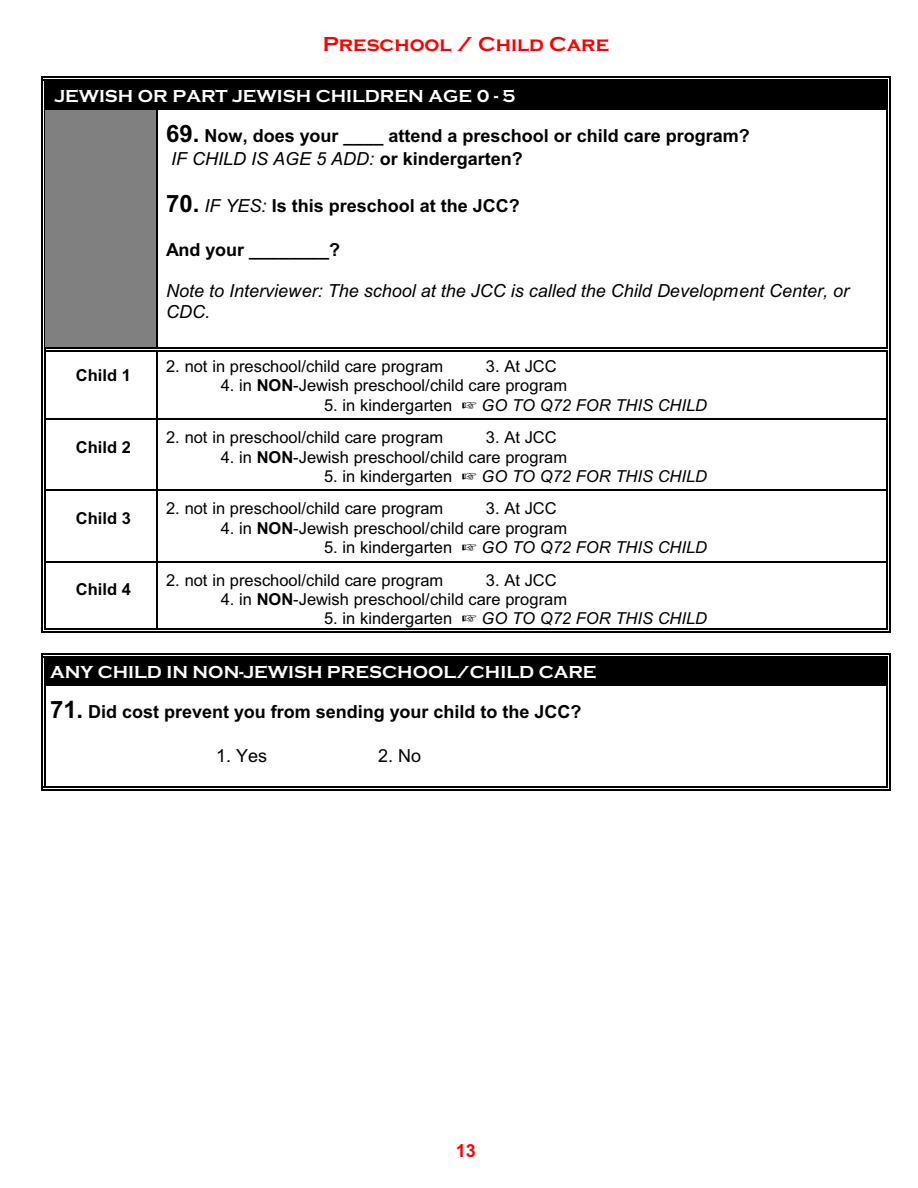
<style>
.page{position:relative;width:918px;height:1188px;background:#fff}
.page>*{position:absolute;margin:0;border:0;box-sizing:border-box;transform-origin:0 0}
.t1{font:700 21px "Copperplate Gothic";color:#f00}
.t2{font:700 18px/22.6px "Arial";color:#000}
.t3{font:italic 18px/20.9px "Arial";color:#000}
.t4{font:700 18px "Copperplate Gothic";color:#fff}
.t5{font:18px "Arial";color:#000}
.t6{font:700 18px "Arial";color:#f00}
.t7{font:16.5px "Arial";color:#000}
.t8{font:italic 16.5px "Arial";color:#000}
.t9{font:700 16.5px "Arial";letter-spacing:.005em;color:#000}
.s1{font-size:24px}
.s2{font-weight:400;font-style:italic}
.s3{font-weight:700}
</style>
<div class="page">
<hr style="left:44px;top:80px;width:1px;height:30px;background:#000">
<hr style="left:887px;top:80px;width:1px;height:30px;background:#000">
<hr style="left:44px;top:80px;width:844px;height:1px;background:#000">
<hr style="left:41px;top:77px;width:1px;height:33px;background:#000">
<hr style="left:890px;top:77px;width:1px;height:33px;background:#000">
<hr style="left:41px;top:77px;width:850px;height:1px;background:#000">
<div style="left:45px;top:81px;width:842px;height:29px;background:#000"></div>
<hr style="left:44px;top:110px;width:1px;height:237px;background:#000">
<hr style="left:41px;top:110px;width:1px;height:237px;background:#000">
<div style="left:45px;top:110px;width:111px;height:237px;background:#808080"></div>
<hr style="left:887px;top:110px;width:1px;height:237px;background:#000">
<hr style="left:890px;top:110px;width:1px;height:237px;background:#000">
<hr style="left:156px;top:110px;width:1px;height:237px;background:#000">
<hr style="left:44px;top:347px;width:1px;height:71px;background:#000">
<hr style="left:41px;top:347px;width:1px;height:71px;background:#000">
<hr style="left:45px;top:350px;width:111px;height:1px;background:#000">
<hr style="left:45px;top:347px;width:111px;height:1px;background:#000">
<hr style="left:887px;top:350px;width:1px;height:68px;background:#000">
<hr style="left:890px;top:347px;width:1px;height:71px;background:#000">
<hr style="left:156px;top:350px;width:1px;height:68px;background:#000">
<hr style="left:156px;top:350px;width:731px;height:1px;background:#000">
<hr style="left:156px;top:347px;width:731px;height:1px;background:#000">
<hr style="left:44px;top:418px;width:1px;height:72px;background:#000">
<hr style="left:41px;top:418px;width:1px;height:72px;background:#000">
<hr style="left:45px;top:418px;width:111px;height:2px;background:#000">
<hr style="left:887px;top:418px;width:1px;height:72px;background:#000">
<hr style="left:890px;top:418px;width:1px;height:72px;background:#000">
<hr style="left:156px;top:418px;width:1px;height:72px;background:#000">
<hr style="left:156px;top:418px;width:731px;height:2px;background:#000">
<hr style="left:44px;top:490px;width:1px;height:71px;background:#000">
<hr style="left:41px;top:490px;width:1px;height:71px;background:#000">
<hr style="left:45px;top:490px;width:111px;height:1px;background:#000">
<hr style="left:887px;top:490px;width:1px;height:71px;background:#000">
<hr style="left:890px;top:490px;width:1px;height:71px;background:#000">
<hr style="left:156px;top:490px;width:1px;height:71px;background:#000">
<hr style="left:156px;top:490px;width:731px;height:1px;background:#000">
<hr style="left:44px;top:561px;width:1px;height:68px;background:#000">
<hr style="left:44px;top:628px;width:112px;height:1px;background:#000">
<hr style="left:41px;top:561px;width:1px;height:71px;background:#000">
<hr style="left:41px;top:631px;width:115px;height:1px;background:#000">
<hr style="left:45px;top:561px;width:111px;height:1px;background:#000">
<hr style="left:887px;top:561px;width:1px;height:68px;background:#000">
<hr style="left:156px;top:628px;width:732px;height:1px;background:#000">
<hr style="left:890px;top:561px;width:1px;height:71px;background:#000">
<hr style="left:156px;top:631px;width:735px;height:1px;background:#000">
<hr style="left:156px;top:561px;width:1px;height:67px;background:#000">
<hr style="left:156px;top:561px;width:731px;height:1px;background:#000">
<hr style="left:44px;top:656px;width:1px;height:30px;background:#000">
<hr style="left:887px;top:656px;width:1px;height:30px;background:#000">
<hr style="left:44px;top:656px;width:844px;height:1px;background:#000">
<hr style="left:41px;top:653px;width:1px;height:33px;background:#000">
<hr style="left:890px;top:653px;width:1px;height:33px;background:#000">
<hr style="left:41px;top:653px;width:850px;height:1px;background:#000">
<div style="left:45px;top:657px;width:842px;height:29px;background:#000"></div>
<hr style="left:44px;top:687px;width:1px;height:101px;background:#000">
<hr style="left:887px;top:687px;width:1px;height:101px;background:#000">
<hr style="left:44px;top:786px;width:844px;height:2px;background:#000">
<hr style="left:41px;top:687px;width:1px;height:104px;background:#000">
<hr style="left:890px;top:687px;width:1px;height:104px;background:#000">
<hr style="left:41px;top:789px;width:850px;height:2px;background:#000">
<p class="t1" style="left:323px;top:32px;width:288px">Preschool / Child Care</p>
<p class="t4" style="left:54px;top:85px;width:463px">JEWISH OR PART JEWISH CHILDREN AGE 0 - 5</p>
<p class="t2" style="left:166px;top:126px;width:585px"><span class="s1">69.</span> Now, does your ____ attend a preschool or child care program?<br><span class="s2">IF CHILD IS AGE 5 ADD:</span> or kindergarten?</p>
<p class="t2" style="left:166px;top:196px;width:355px"><span class="s1">70.</span> <span class="s2">IF YES:</span> Is this preschool at the JCC?</p>
<p class="t2" style="left:166px;top:240px;width:176px">And your ________?</p>
<p class="t3" style="left:166px;top:282px;width:685px">Note to Interviewer: The school at the JCC is called the Child Development Center, or<br>CDC.</p>
<p class="t9" style="left:76px;top:369px;width:57px">Child 1</p>
<p class="t9" style="left:76px;top:441px;width:57px">Child 2</p>
<p class="t9" style="left:76px;top:512px;width:57px">Child 3</p>
<p class="t7" style="left:166px;top:360px;width:279px">2. not in preschool/child care program</p>
<p class="t7" style="left:486px;top:360px;width:72px">3. At JCC</p>
<p class="t7" style="left:221px;top:379px;width:348px">4. in <span class="s3">NON</span>-Jewish preschool/child care program</p>
<p class="t7" style="left:324px;top:399px;width:130px">5. in kindergarten</p>
<p class="t8" style="left:481px;top:399px;width:227px">GO TO Q72 FOR THIS CHILD</p>
<p class="t7" style="left:166px;top:431px;width:279px">2. not in preschool/child care program</p>
<p class="t7" style="left:486px;top:431px;width:72px">3. At JCC</p>
<p class="t7" style="left:221px;top:451px;width:348px">4. in <span class="s3">NON</span>-Jewish preschool/child care program</p>
<p class="t7" style="left:324px;top:470px;width:130px">5. in kindergarten</p>
<p class="t8" style="left:481px;top:470px;width:227px">GO TO Q72 FOR THIS CHILD</p>
<p class="t7" style="left:166px;top:502px;width:279px">2. not in preschool/child care program</p>
<p class="t7" style="left:486px;top:502px;width:72px">3. At JCC</p>
<p class="t7" style="left:221px;top:522px;width:348px">4. in <span class="s3">NON</span>-Jewish preschool/child care program</p>
<p class="t7" style="left:324px;top:541px;width:130px">5. in kindergarten</p>
<p class="t8" style="left:481px;top:541px;width:227px">GO TO Q72 FOR THIS CHILD</p>
<p class="t7" style="left:166px;top:574px;width:279px">2. not in preschool/child care program</p>
<p class="t7" style="left:486px;top:574px;width:72px">3. At JCC</p>
<p class="t7" style="left:221px;top:593px;width:348px">4. in <span class="s3">NON</span>-Jewish preschool/child care program</p>
<p class="t7" style="left:324px;top:612px;width:130px">5. in kindergarten</p>
<p class="t8" style="left:481px;top:612px;width:227px">GO TO Q72 FOR THIS CHILD</p>
<p class="t4" style="left:50px;top:661px;width:548px">ANY CHILD IN NON-JEWISH PRESCHOOL/CHILD CARE</p>
<p class="t2" style="left:50px;top:702px;width:533px"><span class="s1">71.</span> Did cost prevent you from sending your child to the JCC?</p>
<p class="t5" style="left:216px;top:749px;width:53px">1. Yes</p>
<p class="t5" style="left:378px;top:749px;width:45px">2. No</p>
<p class="t9" style="left:76px;top:583px;width:57px">Child 4</p>
<p class="t6" style="left:456px;top:1144px;width:22px">13</p>
</div>
